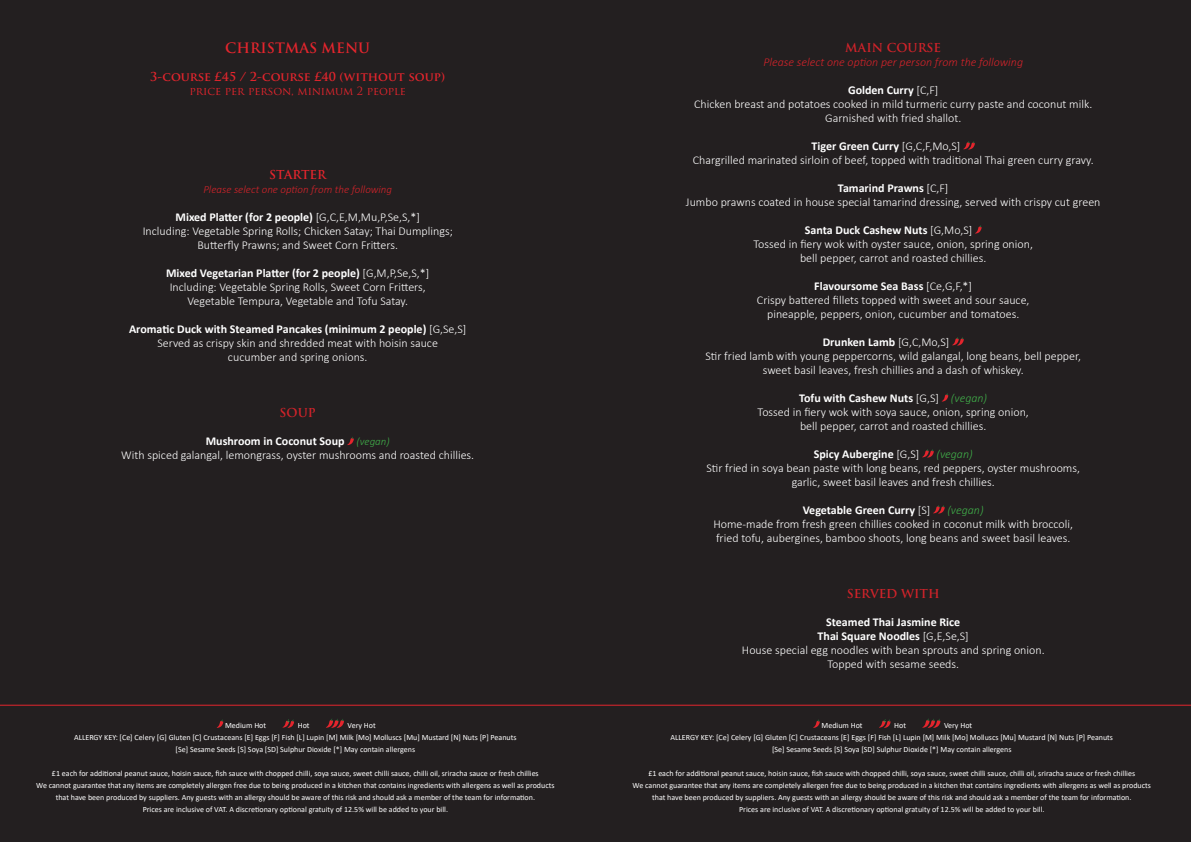
<style>
.page{position:relative;width:1191px;height:842px;background:#fff}
.page>*{position:absolute;margin:0;border:0;box-sizing:border-box;transform-origin:0 0}
.t1{font:700 14px "Trajan Pro";color:#e4252d}
.t2{font:300 12px/14px "Calibri";color:#fff;text-align:center}
.t3{font:700 12px "Calibri";color:#fff}
.t4{font:italic 300 12px "Calibri";color:#d1232a}
.t5{font:700 12px "Trajan Pro";color:#e4252d}
.t6{font:700 12px "Trajan Pro";color:#d1232a}
.t7{font:italic 300 12px "Calibri";color:#40ae49}
.t8{font:italic 300 11px "Calibri";color:#d1232a}
.t9{font:11px "Trajan Pro";letter-spacing:-.01em;color:#e4252d}
.t10{font:8px/12px "Calibri";color:#fff;text-align:center}
.s1{font-weight:700}
.s2{font-weight:300}
.s3{font-style:italic;font-size:11px;color:#40ae49}
.s4{font-weight:300;font-style:italic;color:#40ae49}
</style>
<div class="page">
<div style="left:0;top:0;width:1190px;height:841px;background:#231f20"></div>
<svg style="left:217px;top:719px;width:6px;height:9px"></svg>
<svg style="left:282px;top:719px;width:12px;height:9px"></svg>
<svg style="left:326px;top:719px;width:18px;height:9px"></svg>
<svg style="left:813px;top:719px;width:6px;height:9px"></svg>
<svg style="left:879px;top:719px;width:11px;height:9px"></svg>
<svg style="left:922px;top:719px;width:18px;height:9px"></svg>
<svg style="left:963px;top:141px;width:12px;height:9px"></svg>
<svg style="left:975px;top:225px;width:6px;height:9px"></svg>
<svg style="left:952px;top:337px;width:11px;height:9px"></svg>
<svg style="left:941px;top:393px;width:7px;height:9px"></svg>
<svg style="left:922px;top:449px;width:11px;height:9px"></svg>
<svg style="left:933px;top:505px;width:11px;height:9px"></svg>
<svg style="left:347px;top:437px;width:7px;height:8px"></svg>
<hr style="left:0;top:705px;width:1191px;height:1px;background:#e4252d">
<p class="t1" style="left:225px;top:39px;width:146px">CHRISTMAS MENU</p>
<p class="t5" style="left:150px;top:69px;width:296px">3-course £45 / 2-course £40 (without soup)</p>
<p class="t9" style="left:189px;top:84px;width:218px">PRICE PER PERSON, MINIMUM 2 PEOPLE</p>
<p class="t5" style="left:269px;top:167px;width:58px">STARTER</p>
<p class="t8" style="left:203px;top:183px;width:190px">Please select one option from the following</p>
<p class="t2" style="left:143px;top:210px;width:312px"><span class="s1">Mixed Platter (for 2 people)</span> [G,C,E,M,Mu,P,Se,S,*]<br>Including: Vegetable Spring Rolls; Chicken Satay; Thai Dumplings;<br>Butterfly Prawns; and Sweet Corn Fritters.</p>
<p class="t3" style="left:166px;top:265px;width:265px">Mixed Vegetarian Platter (for 2 people) <span class="s2">[G,M,P,Se,S,*]</span></p>
<p class="t2" style="left:170px;top:280px;width:257px">Including: Vegetable Spring Rolls, Sweet Corn Fritters,<br>Vegetable Tempura, Vegetable and Tofu Satay.</p>
<p class="t3" style="left:129px;top:321px;width:339px">Aromatic Duck with Steamed Pancakes (minimum 2 people) <span class="s2">[G,Se,S]</span></p>
<p class="t2" style="left:157px;top:336px;width:282px">Served as crispy skin and shredded meat with hoisin sauce cucumber and spring onions.</p>
<p class="t6" style="left:280px;top:405px;width:38px">SOUP</p>
<p class="t2" style="left:121px;top:434px;width:354px"><span class="s1">Mushroom in Coconut Soup</span> <span class="s3">(vegan)<br></span>With spiced galangal, lemongrass, oyster mushrooms and roasted chillies.</p>
<p class="t10" style="left:225px;top:719px;width:43px">Medium Hot</p>
<p class="t10" style="left:298px;top:719px;width:13px">Hot</p>
<p class="t10" style="left:347px;top:719px;width:30px">Very Hot</p>
<p class="t10" style="left:74px;top:731px;width:444px">ALLERGY KEY: [Ce] Celery [G] Gluten [C] Crustaceans [E] Eggs [F] Fish [L] Lupin [M] Milk [Mo] Molluscs [Mu] Mustard [N] Nuts [P] Peanuts</p>
<p class="t10" style="left:176px;top:743px;width:241px">[Se] Sesame Seeds [S] Soya [SD] Sulphur Dioxide [*] May contain allergens</p>
<p class="t10" style="left:36px;top:767px;width:520px">£1 each for additional peanut sauce, hoisin sauce, fish sauce with chopped chilli, soya sauce, sweet chilli sauce, chilli oil, sriracha sauce or fresh chillies<br>We cannot guarantee that any items are completely allergen free due to being produced in a kitchen that contains ingredients with allergens as well as products that have been produced by suppliers. Any guests with an allergy should be aware of this risk and should ask a member of the team for information.<br>Prices are inclusive of VAT. A discretionary optional gratuity of 12.5% will be added to your bill.</p>
<p class="t6" style="left:845px;top:40px;width:97px">MAIN COURSE</p>
<p class="t4" style="left:763px;top:54px;width:261px">Please select one option per person from the following</p>
<p class="t2" style="left:694px;top:82px;width:400px"><span class="s1">Golden Curry</span> [C,F]<br>Chicken breast and potatoes cooked in mild turmeric curry paste and coconut milk.<br>Garnished with fried shallot.</p>
<p class="t3" style="left:811px;top:137px;width:150px">Tiger Green Curry <span class="s2">[G,C,F,Mo,S]</span></p>
<p class="t2" style="left:693px;top:152px;width:402px">Chargrilled marinated sirloin of beef, topped with traditional Thai green curry gravy.</p>
<p class="t3" style="left:838px;top:179px;width:112px">Tamarind Prawns <span class="s2">[C,F]</span></p>
<p class="t2" style="left:686px;top:194px;width:416px">Jumbo prawns coated in house special tamarind dressing, served with crispy cut green</p>
<p class="t3" style="left:805px;top:221px;width:169px">Santa Duck Cashew Nuts <span class="s2">[G,Mo,S]</span></p>
<p class="t2" style="left:753px;top:236px;width:281px">Tossed in fiery wok with oyster sauce, onion, spring onion, bell pepper, carrot and roasted chillies.</p>
<p class="t3" style="left:814px;top:277px;width:159px">Flavoursome Sea Bass <span class="s2">[Ce,G,F,*]</span></p>
<p class="t2" style="left:757px;top:292px;width:274px">Crispy battered fillets topped with sweet and sour sauce, pineapple, peppers, onion, cucumber and tomatoes.</p>
<p class="t3" style="left:822px;top:333px;width:128px">Drunken Lamb <span class="s2">[G,C,Mo,S]</span></p>
<p class="t2" style="left:705px;top:348px;width:377px">Stir fried lamb with young peppercorns, wild galangal, long beans, bell pepper, sweet basil leaves, fresh chillies and a dash of whiskey.</p>
<p class="t3" style="left:799px;top:389px;width:189px">Tofu with Cashew Nuts <span class="s2">[G,S]</span> <span class="s4">(vegan)</span></p>
<p class="t2" style="left:757px;top:404px;width:273px">Tossed in fiery wok with soya sauce, onion, spring onion, bell pepper, carrot and roasted chillies.</p>
<p class="t3" style="left:813px;top:445px;width:107px">Spicy Aubergine <span class="s2">[G,S]</span></p>
<p class="t7" style="left:936px;top:446px;width:38px">(vegan)</p>
<p class="t2" style="left:706px;top:460px;width:375px">Stir fried in soya bean paste with long beans, red peppers, oyster mushrooms, garlic, sweet basil leaves and fresh chillies.</p>
<p class="t3" style="left:803px;top:501px;width:129px">Vegetable Green Curry <span class="s2">[S]</span></p>
<p class="t7" style="left:947px;top:502px;width:38px">(vegan)</p>
<p class="t2" style="left:713px;top:516px;width:361px;text-align:left">Home-made from fresh green chillies cooked in coconut milk with broccoli, fried tofu, aubergines, bamboo shoots, long beans and sweet basil leaves.</p>
<p class="t6" style="left:846px;top:586px;width:95px">SERVED WITH</p>
<p class="t3" style="left:826px;top:613px;width:135px">Steamed Thai Jasmine Rice</p>
<p class="t3" style="left:817px;top:627px;width:153px">Thai Square Noodles <span class="s2">[G,E,Se,S]</span></p>
<p class="t2" style="left:742px;top:642px;width:304px">House special egg noodles with bean sprouts and spring onion.<br>Topped with sesame seeds.</p>
<p class="t10" style="left:821px;top:719px;width:43px">Medium Hot</p>
<p class="t10" style="left:894px;top:719px;width:13px">Hot</p>
<p class="t10" style="left:944px;top:719px;width:30px">Very Hot</p>
<p class="t10" style="left:670px;top:731px;width:444px">ALLERGY KEY: [Ce] Celery [G] Gluten [C] Crustaceans [E] Eggs [F] Fish [L] Lupin [M] Milk [Mo] Molluscs [Mu] Mustard [N] Nuts [P] Peanuts</p>
<p class="t10" style="left:772px;top:743px;width:241px">[Se] Sesame Seeds [S] Soya [SD] Sulphur Dioxide [*] May contain allergens</p>
<p class="t10" style="left:632px;top:767px;width:520px">£1 each for additional peanut sauce, hoisin sauce, fish sauce with chopped chilli, soya sauce, sweet chilli sauce, chilli oil, sriracha sauce or fresh chillies<br>We cannot guarantee that any items are completely allergen free due to being produced in a kitchen that contains ingredients with allergens as well as products that have been produced by suppliers. Any guests with an allergy should be aware of this risk and should ask a member of the team for information.<br>Prices are inclusive of VAT. A discretionary optional gratuity of 12.5% will be added to your bill.</p>
</div>
